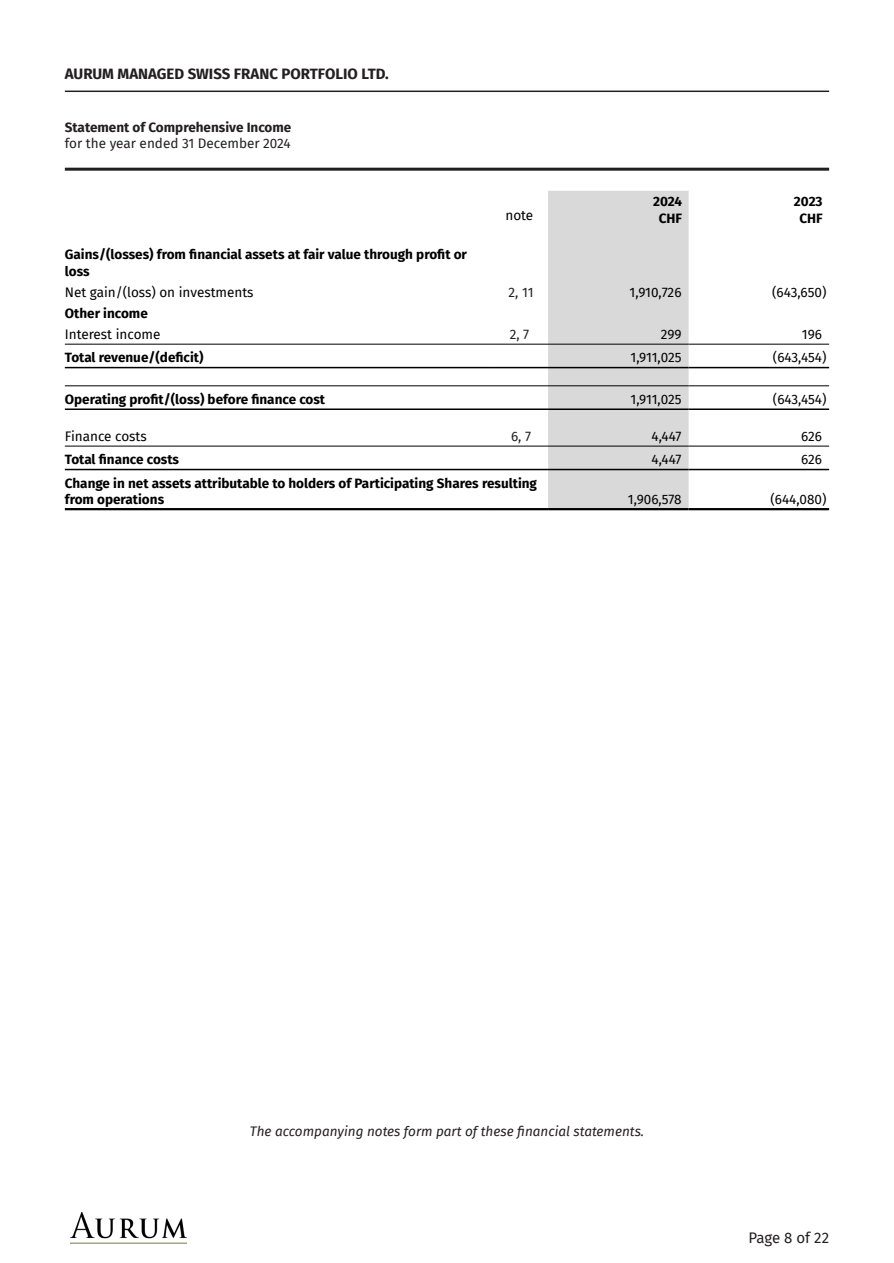
<style>
.page{position:relative;width:894px;height:1263px;background:#fff}
.page>*{position:absolute;margin:0;border:0;box-sizing:border-box;transform-origin:0 0}
.t1{font:700 15px "Fira Sans";color:#231f20}
.t2{font:15px "Fira Sans";letter-spacing:-.01em;color:#231f20}
.ID0EQDAC{font:700 13.5px/16.2px "Fira Sans";color:#000}
.ID0E3LAE{font:700 13.5px/16.2px "Fira Sans";color:#000}
.ID0ESFAC{font:13.5px "Fira Sans";color:#000}
.t3{font:italic 13.5px "Fira Sans";color:#231f20}
.ID0E1JAC{font:13.5px "Fira Sans";color:#000}
.NotesReferences{font:13.5px "Fira Sans";color:#231f20}
.t4{font:700 13.5px "Fira Sans";color:#231f20}
.ID0E4E{font:700 13.5px/16.2px "Fira Sans";color:#000;text-align:center}
.ID0EYD{font:13.5px "Fira Sans";color:#000}
</style>
<div class="page">
<hr style="left:65px;top:91px;width:763px;height:1px;background:#231f20">
<hr style="left:65px;top:168px;width:763px;height:3px;background:#231f20">
<img style="left:71px;top:1212px;width:115px;height:31px">
<div style="left:548px;top:191px;width:140px;height:317px;background:#d9d9d9"></div>
<hr style="left:65px;top:344px;width:429px;height:1px;background:#000">
<hr style="left:65px;top:367px;width:429px;height:1px;background:#000">
<hr style="left:494px;top:344px;width:54px;height:1px;background:#000">
<hr style="left:494px;top:367px;width:54px;height:1px;background:#000">
<hr style="left:548px;top:344px;width:140px;height:1px;background:#000">
<hr style="left:548px;top:367px;width:140px;height:1px;background:#000">
<hr style="left:688px;top:344px;width:140px;height:1px;background:#000">
<hr style="left:688px;top:367px;width:140px;height:1px;background:#000">
<hr style="left:65px;top:385px;width:429px;height:1px;background:#000">
<hr style="left:65px;top:408px;width:429px;height:2px;background:#000">
<hr style="left:494px;top:385px;width:54px;height:1px;background:#000">
<hr style="left:494px;top:408px;width:54px;height:2px;background:#000">
<hr style="left:548px;top:385px;width:140px;height:1px;background:#000">
<hr style="left:548px;top:408px;width:140px;height:2px;background:#000">
<hr style="left:688px;top:385px;width:140px;height:1px;background:#000">
<hr style="left:688px;top:408px;width:140px;height:2px;background:#000">
<hr style="left:65px;top:446px;width:429px;height:1px;background:#000">
<hr style="left:494px;top:446px;width:54px;height:1px;background:#000">
<hr style="left:548px;top:446px;width:140px;height:1px;background:#000">
<hr style="left:688px;top:446px;width:140px;height:1px;background:#000">
<hr style="left:65px;top:469px;width:429px;height:1px;background:#000">
<hr style="left:494px;top:469px;width:54px;height:1px;background:#000">
<hr style="left:65px;top:508px;width:429px;height:2px;background:#000">
<hr style="left:494px;top:508px;width:54px;height:2px;background:#000">
<hr style="left:548px;top:469px;width:140px;height:1px;background:#000">
<hr style="left:548px;top:508px;width:140px;height:2px;background:#000">
<hr style="left:688px;top:469px;width:140px;height:1px;background:#000">
<hr style="left:688px;top:508px;width:140px;height:2px;background:#000">
<p class="t1" style="left:65px;top:61px;width:325px">AURUM MANAGED SWISS FRANC PORTFOLIO LTD.</p>
<p class="t4" style="left:65px;top:116px;width:228px">Statement of Comprehensive Income</p>
<p class="NotesReferences" style="left:65px;top:133px;width:227px">for the year ended 31 December 2024</p>
<p class="ID0EYD" style="left:505px;top:205px;width:29px">note</p>
<p class="ID0E4E" style="left:653px;top:193px;width:30px">2024<br>CHF</p>
<p class="ID0E4E" style="left:793px;top:193px;width:30px">2023<br>CHF</p>
<p class="ID0EQDAC" style="left:65px;top:246px;width:403px">Gains/(losses) from financial assets at fair value through profit or loss</p>
<p class="ID0E1JAC" style="left:65px;top:282px;width:190px">Net gain/(loss) on investments</p>
<p class="NotesReferences" style="left:508px;top:282px;width:27px">2, 11</p>
<p class="ID0ESFAC" style="left:629px;top:282px;width:53px">1,910,726</p>
<p class="ID0ESFAC" style="left:772px;top:282px;width:56px">(643,650)</p>
<p class="ID0EQDAC" style="left:65px;top:304px;width:84px">Other income</p>
<p class="ID0E1JAC" style="left:65px;top:324px;width:97px">Interest income</p>
<p class="NotesReferences" style="left:509px;top:324px;width:21px">2, 7</p>
<p class="ID0ESFAC" style="left:660px;top:324px;width:22px">299</p>
<p class="ID0ESFAC" style="left:801px;top:324px;width:22px">196</p>
<p class="ID0E3LAE" style="left:65px;top:348px;width:140px">Total revenue/(deficit)</p>
<p class="ID0ESFAC" style="left:630px;top:347px;width:52px">1,911,025</p>
<p class="ID0ESFAC" style="left:772px;top:347px;width:55px">(643,454)</p>
<p class="ID0EQDAC" style="left:65px;top:390px;width:262px">Operating profit/(loss) before finance cost</p>
<p class="ID0ESFAC" style="left:630px;top:389px;width:52px">1,911,025</p>
<p class="ID0ESFAC" style="left:772px;top:389px;width:55px">(643,454)</p>
<p class="ID0E1JAC" style="left:65px;top:426px;width:83px">Finance costs</p>
<p class="NotesReferences" style="left:511px;top:426px;width:22px">6, 7</p>
<p class="ID0ESFAC" style="left:651px;top:426px;width:32px">4,447</p>
<p class="ID0ESFAC" style="left:800px;top:426px;width:22px">626</p>
<p class="ID0EQDAC" style="left:65px;top:450px;width:116px">Total finance costs</p>
<p class="ID0ESFAC" style="left:651px;top:449px;width:32px">4,447</p>
<p class="ID0ESFAC" style="left:800px;top:449px;width:22px">626</p>
<p class="ID0E3LAE" style="left:65px;top:474px;width:473px">Change in net assets attributable to holders of Participating Shares resulting from operations</p>
<p class="ID0ESFAC" style="left:627px;top:489px;width:55px">1,906,578</p>
<p class="ID0ESFAC" style="left:770px;top:489px;width:57px">(644,080)</p>
<p class="t3" style="left:250px;top:1121px;width:395px">The accompanying notes form part of these financial statements.</p>
<p class="t2" style="left:748px;top:1226px;width:82px">Page 8 of 22</p>
</div>
